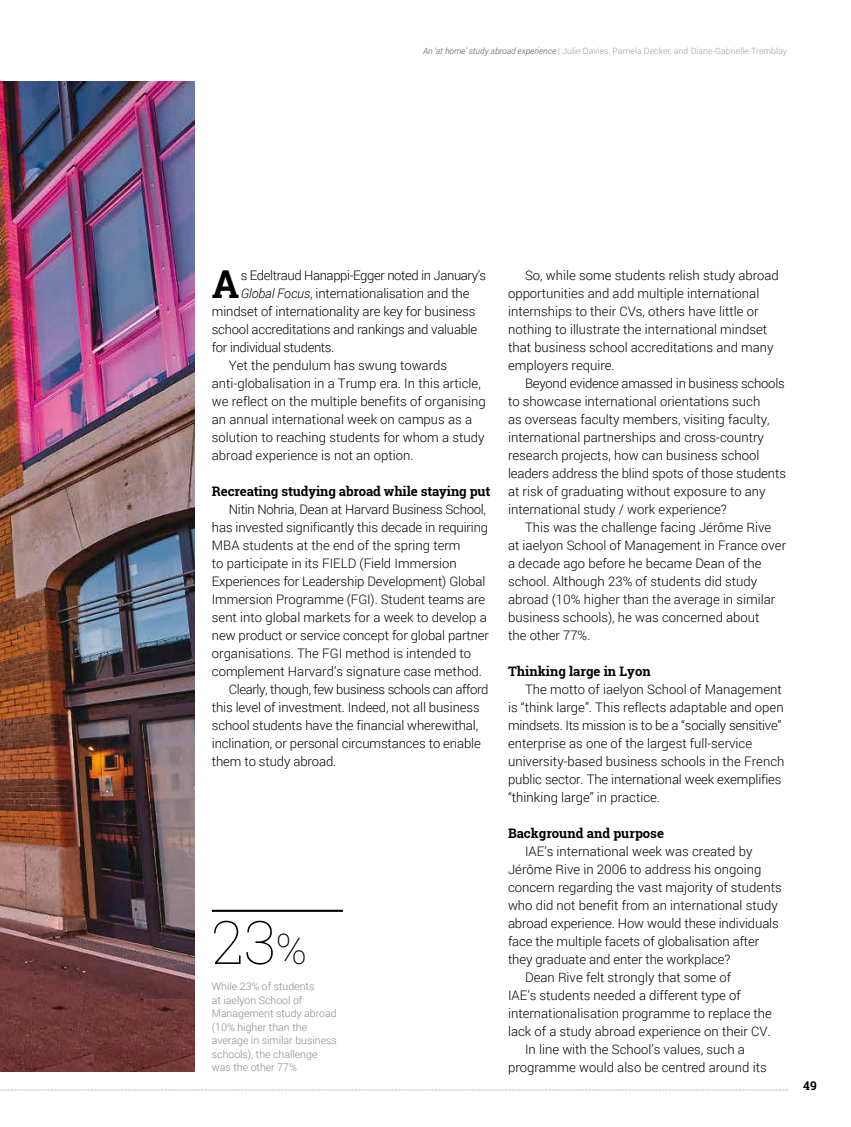
<style>
.page{position:relative;width:851px;height:1127px;background:#fff}
.page>*{position:absolute;margin:0;border:0;box-sizing:border-box;transform-origin:0 0}
.t1{font:100 60px "Roboto Slab";color:#000}
.t2{font:700 38.4px "Roboto Slab";color:#000}
.t3{font:300 13.2px/18px "Roboto";color:#000}
.t4{font:300 13.2px "Roboto";letter-spacing:-.03em;color:#000}
.t5{font:300 13.2px "Roboto";letter-spacing:-.02em;color:#000}
.t6{font:700 13.2px "Roboto Slab";letter-spacing:-.01em;color:#000}
.t7{font:700 12px "Roboto Slab";color:#000}
.t8{font:300 10.5px/13.5px "Roboto";color:#87888a}
.t9{font:300 8.7px "Roboto";letter-spacing:.01em;color:#9c9e9f}
.s1{font-style:italic;color:#58585a}
.s2{font-style:italic}
.s3{font-size:42px}
</style>
<div class="page">
<svg style="left:0;top:1089px;width:787px;height:1px"></svg>
<img style="left:0;top:82px;width:195px;height:990px">
<hr style="left:212px;top:910px;width:131px;height:2px;background:#000">
<img style="left:95px;top:1000px;width:100px;height:72px">
<p class="t9" style="left:423px;top:45px;width:365px"><span class="s1">An ‘at home’ study abroad experience</span> | Julie Davies, Pamela Decker, and Diane-Gabrielle Tremblay</p>
<h2 class="t2" style="left:212px;top:258px;width:29px">A</h2>
<p class="t4" style="left:241px;top:266px;width:247px">s Edeltraud Hanappi-Egger noted in January’s</p>
<p class="t3" style="left:241px;top:284px;width:230px"><span class="s2">Global Focus</span>, internationalisation and the</p>
<p class="t3" style="left:212px;top:302px;width:265px">mindset of internationality are key for business</p>
<p class="t5" style="left:212px;top:320px;width:267px">school accreditations and rankings and valuable</p>
<p class="t4" style="left:212px;top:338px;width:124px">for individual students.</p>
<p class="t3" style="left:229px;top:356px;width:220px">Yet the pendulum has swung towards</p>
<p class="t3" style="left:212px;top:374px;width:270px">anti-globalisation in a Trump era. In this article,</p>
<p class="t3" style="left:212px;top:392px;width:275px">we reflect on the multiple benefits of organising</p>
<p class="t3" style="left:212px;top:410px;width:262px">an annual international week on campus as a</p>
<p class="t3" style="left:212px;top:428px;width:274px">solution to reaching students for whom a study</p>
<p class="t3" style="left:212px;top:446px;width:203px">abroad experience is not an option.</p>
<p class="t6" style="left:212px;top:482px;width:280px">Recreating studying abroad while staying put</p>
<p class="t5" style="left:229px;top:500px;width:259px">Nitin Nohria, Dean at Harvard Business School,</p>
<p class="t3" style="left:212px;top:518px;width:278px">has invested significantly this decade in requiring</p>
<p class="t3" style="left:212px;top:536px;width:250px">MBA students at the end of the spring term</p>
<p class="t3" style="left:212px;top:554px;width:246px">to participate in its FIELD (Field Immersion</p>
<p class="t3" style="left:212px;top:572px;width:275px">Experiences for Leadership Development) Global</p>
<p class="t3" style="left:212px;top:590px;width:275px">Immersion Programme (FGI). Student teams are</p>
<p class="t3" style="left:212px;top:608px;width:276px">sent into global markets for a week to develop a</p>
<p class="t3" style="left:212px;top:626px;width:278px">new product or service concept for global partner</p>
<p class="t3" style="left:212px;top:644px;width:261px">organisations. The FGI method is intended to</p>
<p class="t3" style="left:212px;top:662px;width:272px">complement Harvard’s signature case method.</p>
<p class="t4" style="left:229px;top:680px;width:261px">Clearly, though, few business schools can afford</p>
<p class="t3" style="left:212px;top:698px;width:269px">this level of investment. Indeed, not all business</p>
<p class="t3" style="left:212px;top:716px;width:268px">school students have the financial wherewithal,</p>
<p class="t3" style="left:212px;top:734px;width:270px">inclination, or personal circumstances to enable</p>
<p class="t3" style="left:212px;top:752px;width:126px">them to study abroad.</p>
<h1 class="t1" style="left:212px;top:901px;width:96px">23<span class="s3">%</span></h1>
<p class="t8" style="left:212px;top:979px;width:126px">While 23% of students<br>at iaelyon School of<br>Management study abroad (10% higher than the average in similar business schools), the challenge was the other 77%</p>
<p class="t3" style="left:508px;top:266px;width:272px;text-indent:17px">So, while some students relish study abroad opportunities and add multiple international internships to their CVs, others have little or nothing to illustrate the international mindset that business school accreditations and many employers require.</p>
<p class="t3" style="left:508px;top:374px;width:279px;text-indent:17px">Beyond evidence amassed in business schools to showcase international orientations such<br>as overseas faculty members, visiting faculty, international partnerships and cross-country research projects, how can business school leaders address the blind spots of those students at risk of graduating without exposure to any international study / work experience?</p>
<p class="t3" style="left:508px;top:518px;width:279px;text-indent:17px">This was the challenge facing Jérôme Rive<br>at iaelyon School of Management in France over a decade ago before he became Dean of the school. Although 23% of students did study abroad (10% higher than the average in similar business schools), he was concerned about<br>the other 77%.</p>
<p class="t6" style="left:508px;top:662px;width:144px">Thinking large in Lyon</p>
<p class="t3" style="left:508px;top:680px;width:278px;text-indent:17px">The motto of iaelyon School of Management is “think large”. This reflects adaptable and open mindsets. Its mission is to be a “socially sensitive” enterprise as one of the largest full-service university-based business schools in the French public sector. The international week exemplifies “thinking large” in practice.</p>
<p class="t6" style="left:508px;top:824px;width:157px">Background and purpose</p>
<p class="t3" style="left:525px;top:841px;width:229px">IAE’s international week was created by</p>
<p class="t3" style="left:508px;top:859px;width:255px">Jérôme Rive in 2006 to address his ongoing</p>
<p class="t3" style="left:508px;top:877px;width:275px">concern regarding the vast majority of students</p>
<p class="t3" style="left:508px;top:895px;width:271px">who did not benefit from an international study</p>
<p class="t3" style="left:508px;top:913px;width:272px">abroad experience. How would these individuals</p>
<p class="t3" style="left:508px;top:931px;width:252px">face the multiple facets of globalisation after</p>
<p class="t3" style="left:508px;top:949px;width:224px">they graduate and enter the workplace?</p>
<p class="t3" style="left:525px;top:967px;width:208px">Dean Rive felt strongly that some of</p>
<p class="t3" style="left:508px;top:985px;width:234px">IAE’s students needed a different type of</p>
<p class="t3" style="left:508px;top:1003px;width:265px">internationalisation programme to replace the</p>
<p class="t3" style="left:508px;top:1021px;width:264px">lack of a study abroad experience on their CV.</p>
<p class="t3" style="left:525px;top:1039px;width:221px">In line with the School’s values, such a</p>
<p class="t3" style="left:508px;top:1057px;width:260px">programme would also be centred around its</p>
<p class="t7" style="left:802px;top:1077px;width:15px">49</p>
</div>
